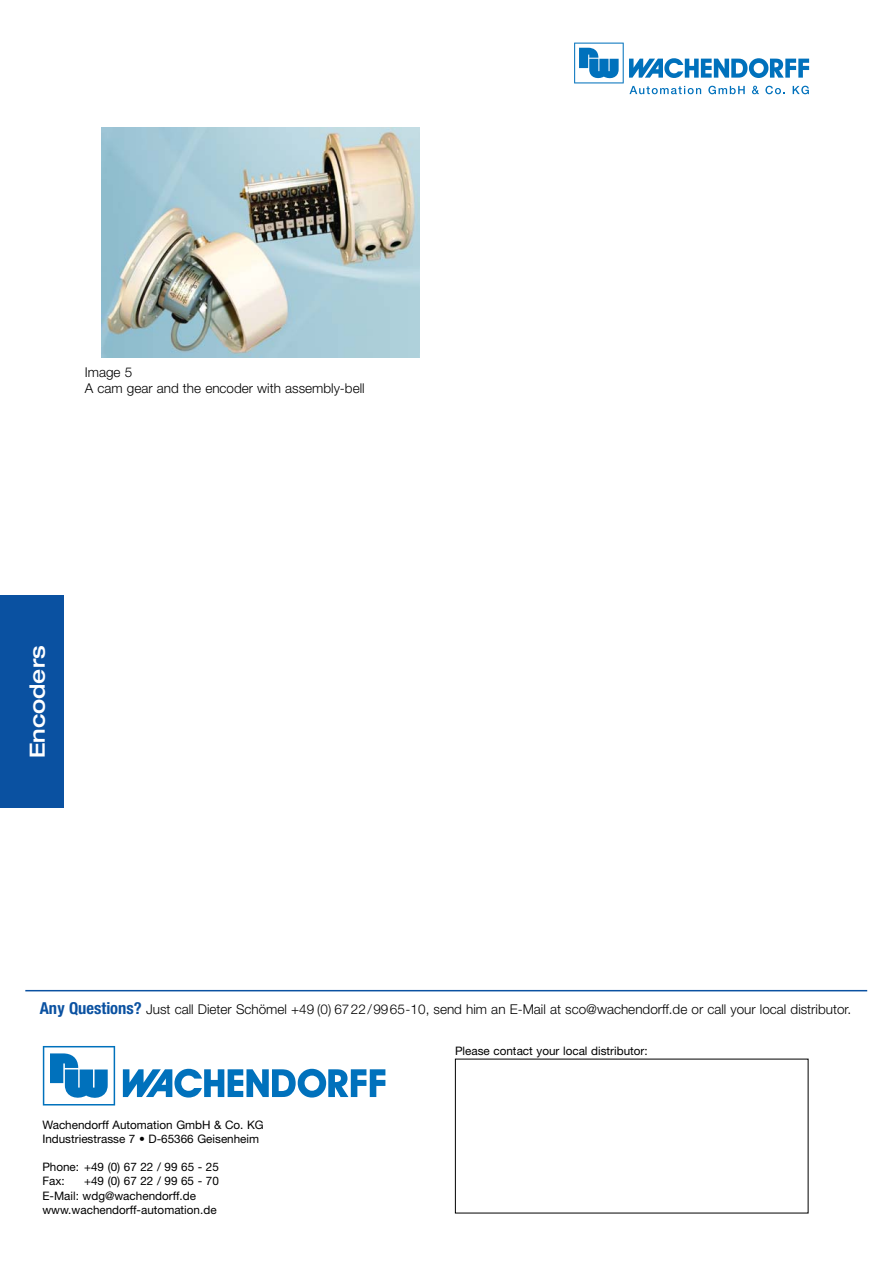
<style>
.page{position:relative;width:893px;height:1263px;background:#fff}
.page>*{position:absolute;margin:0;border:0;box-sizing:border-box;transform-origin:0 0}
.t1{font:500 expanded 21px "Helvetica Neue LT";color:#fff}
.t2{font:300 13.5px/16.2px "Helvetica Neue LT";color:#000}
.t3{font:11.7px/14.1px "Helvetica Neue LT";color:#000}
.s1{font-weight:700;font-stretch:condensed;font-size:16.5px;color:#0a51a1}
</style>
<div class="page">
<div style="left:0;top:595px;width:64px;height:213px;background:#0a51a1"></div>
<svg style="left:629px;top:58px;width:180px;height:20px"></svg>
<svg style="left:574px;top:43px;width:49px;height:40px"></svg>
<svg style="left:629px;top:86px;width:72px;height:8px"></svg>
<svg style="left:708px;top:86px;width:36px;height:8px"></svg>
<svg style="left:752px;top:86px;width:7px;height:8px"></svg>
<svg style="left:765px;top:86px;width:20px;height:8px"></svg>
<svg style="left:792px;top:86px;width:16px;height:8px"></svg>
<img style="left:102px;top:128px;width:318px;height:229px">
<svg style="left:123px;top:1069px;width:262px;height:29px"></svg>
<svg style="left:43px;top:1046px;width:72px;height:60px"></svg>
<hr style="left:25px;top:990px;width:842px;height:1px;background:#0a51a1">
<p class="t2" style="left:85px;top:365px;width:281px">Image 5<br>A cam gear and the encoder with assembly-bell</p>
<h1 class="t1" style="left:30px;top:758px;width:115px;rotate:-90deg">Encoders</h1>
<p class="t2" style="left:40px;top:1002px;width:813px"><span class="s1">Any Questions?</span> Just call Dieter Schömel +49 (0) 6722/9965-10, send him an E-Mail at sco@wachendorff.de or call your local distributor.</p>
<p class="t3" style="left:455px;top:1045px;width:194px">Please contact your local distributor:</p>
<p class="t3" style="left:42px;top:1119px;width:223px">Wachendorff Automation GmbH &amp; Co. KG<br>Industriestrasse 7 • D-65366 Geisenheim</p>
<p class="t3" style="left:42px;top:1161px;width:178px">Phone: +49 (0) 67 22 / 99 65 - 25<br>Fax:</p>
<p class="t3" style="left:42px;top:1175px;width:178px;text-indent:42px">+49 (0) 67 22 / 99 65 - 70<br>E-Mail: wdg@wachendorff.de www.wachendorff-automation.de</p>
</div>
